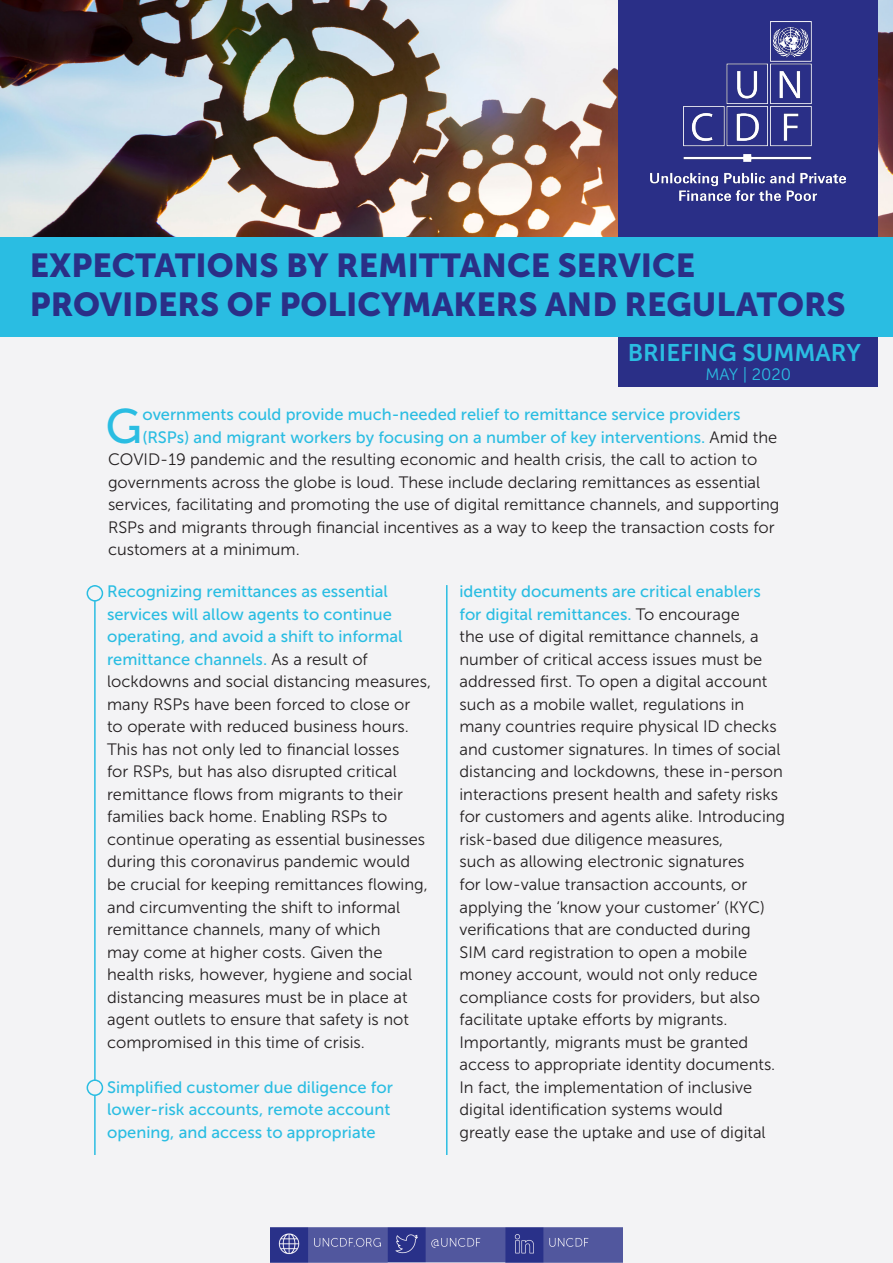
<style>
.page{position:relative;width:893px;height:1263px;background:#f3f3f5}
.page>*{position:absolute;margin:0;border:0;box-sizing:border-box;transform-origin:0 0}
.t1{font:48.3px "Museo Sans 500";color:#2abde2}
.t2{font:33px/39.6px "Museo Sans 900";color:#2a2f87}
.t3{font:24px "Museo Sans 700";color:#2abde2}
.t4{font:16.5px/22.5px "Museo Sans 300";color:#231f20}
.t5{font:16.5px/22.5px "Museo Sans 500";color:#2abde2}
.t6{font:16.5px "Museo Sans 300";color:#2abde2}
.s1{font-family:"Museo Sans 300";color:#231f20}
.s2{font-family:"Museo Sans 500";color:#2abde2}
</style>
<div class="page">
<img style="left:0;top:0;width:893px;height:238px">
<hr style="left:446px;top:585px;width:2px;height:570px;background:#2abde2">
<hr style="left:94px;top:585px;width:2px;height:570px;background:#2abde2">
<div style="left:87px;top:586px;width:15px;height:15px;background:#f3f3f5;border-radius:50%"></div>
<div style="left:87px;top:585px;width:16px;height:17px;border:2px solid #2abde2;border-radius:50%"></div>
<div style="left:87px;top:1080px;width:15px;height:15px;background:#f3f3f5;border-radius:50%"></div>
<div style="left:87px;top:1079px;width:16px;height:17px;border:2px solid #2abde2;border-radius:50%"></div>
<img style="left:270px;top:1227px;width:353px;height:36px">
<div style="left:619px;top:0;width:259px;height:386px;background:#2a2f87"></div>
<img style="left:651px;top:21px;width:195px;height:180px">
<div style="left:0;top:238px;width:893px;height:99px;background:#2abde2"></div>
<p class="t2" style="left:30px;top:245px;width:817px">EXPECTATIONS BY REMITTANCE SERVICE<br>PROVIDERS OF POLICYMAKERS AND REGULATORS</p>
<p class="t3" style="left:628px;top:339px;width:235px">BRIEFING SUMMARY</p>
<p class="t6" style="left:705px;top:365px;width:87px">MAY | 2020</p>
<p class="t1" style="left:106px;top:399px;width:38px">G</p>
<p class="t5" style="left:142px;top:403px;width:600px">overnments could provide much-needed relief to remittance service providers</p>
<p class="t5" style="left:142px;top:426px;width:636px">(RSPs) and migrant workers by focusing on a number of key interventions. <span class="s1">Amid the</span></p>
<p class="t4" style="left:108px;top:448px;width:651px">COVID-19 pandemic and the resulting economic and health crisis, the call to action to</p>
<p class="t4" style="left:108px;top:471px;width:654px">governments across the globe is loud. These include declaring remittances as essential</p>
<p class="t4" style="left:108px;top:493px;width:673px">services, facilitating and promoting the use of digital remittance channels, and supporting</p>
<p class="t4" style="left:108px;top:516px;width:668px">RSPs and migrants through financial incentives as a way to keep the transaction costs for</p>
<p class="t4" style="left:108px;top:538px;width:193px">customers at a minimum.</p>
<p class="t4" style="left:107px;top:581px;width:325px"><span class="s2">Recognizing remittances as essential services will allow agents to continue operating, and avoid a shift to informal remittance channels.</span> As a result of lockdowns and social distancing measures, many RSPs have been forced to close or<br>to operate with reduced business hours.<br>This has not only led to financial losses<br>for RSPs, but has also disrupted critical remittance flows from migrants to their families back home. Enabling RSPs to continue operating as essential businesses during this coronavirus pandemic would be crucial for keeping remittances flowing, and circumventing the shift to informal remittance channels, many of which<br>may come at higher costs. Given the health risks, however, hygiene and social distancing measures must be in place at agent outlets to ensure that safety is not compromised in this time of crisis.</p>
<p class="t5" style="left:107px;top:1076px;width:287px">Simplified customer due diligence for lower-risk accounts, remote account opening, and access to appropriate</p>
<p class="t4" style="left:459px;top:581px;width:327px"><span class="s2">identity documents are critical enablers for digital remittances.</span> To encourage<br>the use of digital remittance channels, a number of critical access issues must be addressed first. To open a digital account such as a mobile wallet, regulations in many countries require physical ID checks and customer signatures. In times of social distancing and lockdowns, these in-person interactions present health and safety risks for customers and agents alike. Introducing risk-based due diligence measures,<br>such as allowing electronic signatures<br>for low-value transaction accounts, or applying the ‘know your customer’ (KYC) verifications that are conducted during<br>SIM card registration to open a mobile money account, would not only reduce compliance costs for providers, but also facilitate uptake efforts by migrants.<br>Importantly, migrants must be granted access to appropriate identity documents.<br>In fact, the implementation of inclusive digital identification systems would<br>greatly ease the uptake and use of digital</p>
</div>
